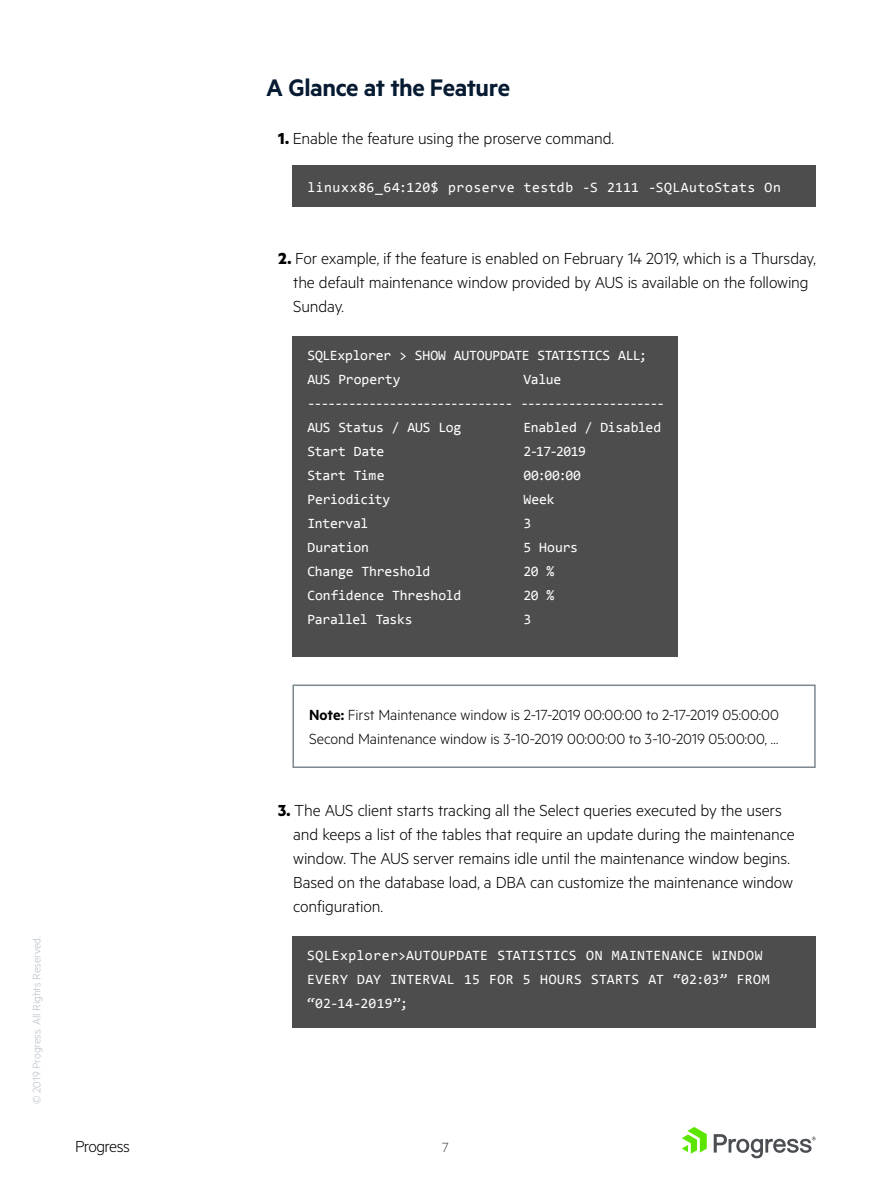
<style>
.page{position:relative;width:891px;height:1188px;background:#fff}
.page>*{position:absolute;margin:0;border:0;box-sizing:border-box;transform-origin:0 0}
.t1{font:600 27px "Metric";letter-spacing:-.015em;color:#061a32}
.t2{font:300 18px/24px "Metric";letter-spacing:-.01em;color:#000}
.t3{font:300 18px "Metric";letter-spacing:-.035em;color:#000}
.t4{font:300 16.5px/24px "Metric";letter-spacing:-.005em;color:#000}
.t5{font:300 15px "Metric";color:#4d4d4d}
.t6{font:14.25px/24px "Consolas";letter-spacing:-.02em;color:#fff}
.t7{font:14.25px/24px "Consolas";letter-spacing:.025em;color:#fff}
.t8{font:14.25px "Consolas";color:#fff}
.t9{font:14.25px "Consolas";letter-spacing:.035em;color:#fff}
.t10{font:14.25px "Consolas";letter-spacing:-.025em;color:#fff}
.t11{font:300 12px "Metric";color:#b4bdc6}
.s1{font-weight:700}
.s2{font-weight:600}
</style>
<div class="page">
<svg style="left:682px;top:1127px;width:25px;height:27px"></svg>
<svg style="left:714px;top:1134px;width:102px;height:24px"></svg>
<div style="left:292px;top:336px;width:386px;height:321px;background:#4d4d4d"></div>
<div style="left:292px;top:165px;width:524px;height:42px;background:#4d4d4d"></div>
<div style="left:292px;top:685px;width:524px;height:83px;border:2px solid #7d878f"></div>
<div style="left:292px;top:936px;width:524px;height:91px;background:#4d4d4d"></div>
<h1 class="t1" style="left:266px;top:72px;width:245px">A Glance at the Feature</h1>
<p class="t2" style="left:278px;top:126px;width:337px"><span class="s1">1.</span> Enable the feature using the proserve command.</p>
<p class="t9" style="left:308px;top:178px;width:475px">linuxx86_64:120$ proserve testdb -S 2111 -SQLAutoStats On</p>
<p class="t2" style="left:293px;top:246px;width:524px;text-indent:-15px"><span class="s1">2.</span> For example, if the feature is enabled on February 14 2019, which is a Thursday, the default maintenance window provided by AUS is available on the following<br>Sunday.</p>
<p class="t6" style="left:308px;top:343px;width:341px">SQLExplorer &gt; SHOW AUTOUPDATE STATISTICS ALL;<br>AUS Property</p>
<p class="t6" style="left:308px;top:367px;width:359px;text-indent:216px">Value ------------------------------ ---------------------<br>AUS Status / AUS Log</p>
<p class="t10" style="left:524px;top:418px;width:139px">Enabled / Disabled</p>
<p class="t8" style="left:308px;top:442px;width:78px">Start Date</p>
<p class="t8" style="left:524px;top:442px;width:64px">2-17-2019</p>
<p class="t8" style="left:308px;top:466px;width:79px">Start Time</p>
<p class="t8" style="left:524px;top:466px;width:59px">00:00:00</p>
<p class="t10" style="left:308px;top:490px;width:84px">Periodicity</p>
<p class="t8" style="left:524px;top:490px;width:33px">Week</p>
<p class="t8" style="left:308px;top:514px;width:63px">Interval</p>
<p class="t8" style="left:524px;top:514px;width:9px">3</p>
<p class="t8" style="left:308px;top:538px;width:63px">Duration</p>
<p class="t8" style="left:524px;top:538px;width:56px">5 Hours</p>
<p class="t8" style="left:308px;top:562px;width:124px">Change Threshold</p>
<p class="t8" style="left:524px;top:562px;width:32px">20 %</p>
<p class="t8" style="left:308px;top:586px;width:155px">Confidence Threshold</p>
<p class="t8" style="left:524px;top:586px;width:32px">20 %</p>
<p class="t10" style="left:308px;top:610px;width:107px">Parallel Tasks</p>
<p class="t8" style="left:524px;top:610px;width:9px">3</p>
<p class="t11" style="left:30px;top:1104px;width:169px;rotate:-90deg">© 2019 Progress. All Rights Reserved.</p>
<p class="t4" style="left:309px;top:702px;width:472px"><span class="s2">Note:</span> First Maintenance window is 2-17-2019 00:00:00 to 2-17-2019 05:00:00<br>Second Maintenance window is 3-10-2019 00:00:00 to 3-10-2019 05:00:00, …</p>
<p class="t2" style="left:293px;top:798px;width:503px;text-indent:-15px"><span class="s1">3.</span> The AUS client starts tracking all the Select queries executed by the users and keeps a list of the tables that require an update during the maintenance window. The AUS server remains idle until the maintenance window begins.<br>Based on the database load, a DBA can customize the maintenance window configuration.</p>
<p class="t7" style="left:307px;top:943px;width:464px">SQLExplorer&gt;AUTOUPDATE STATISTICS ON MAINTENANCE WINDOW<br>EVERY DAY INTERVAL 15 FOR 5 HOURS STARTS AT “02:03” FROM “02-14-2019”;</p>
<p class="t3" style="left:75px;top:1136px;width:56px">Progress</p>
<p class="t5" style="left:442px;top:1139px;width:8px">7</p>
</div>
